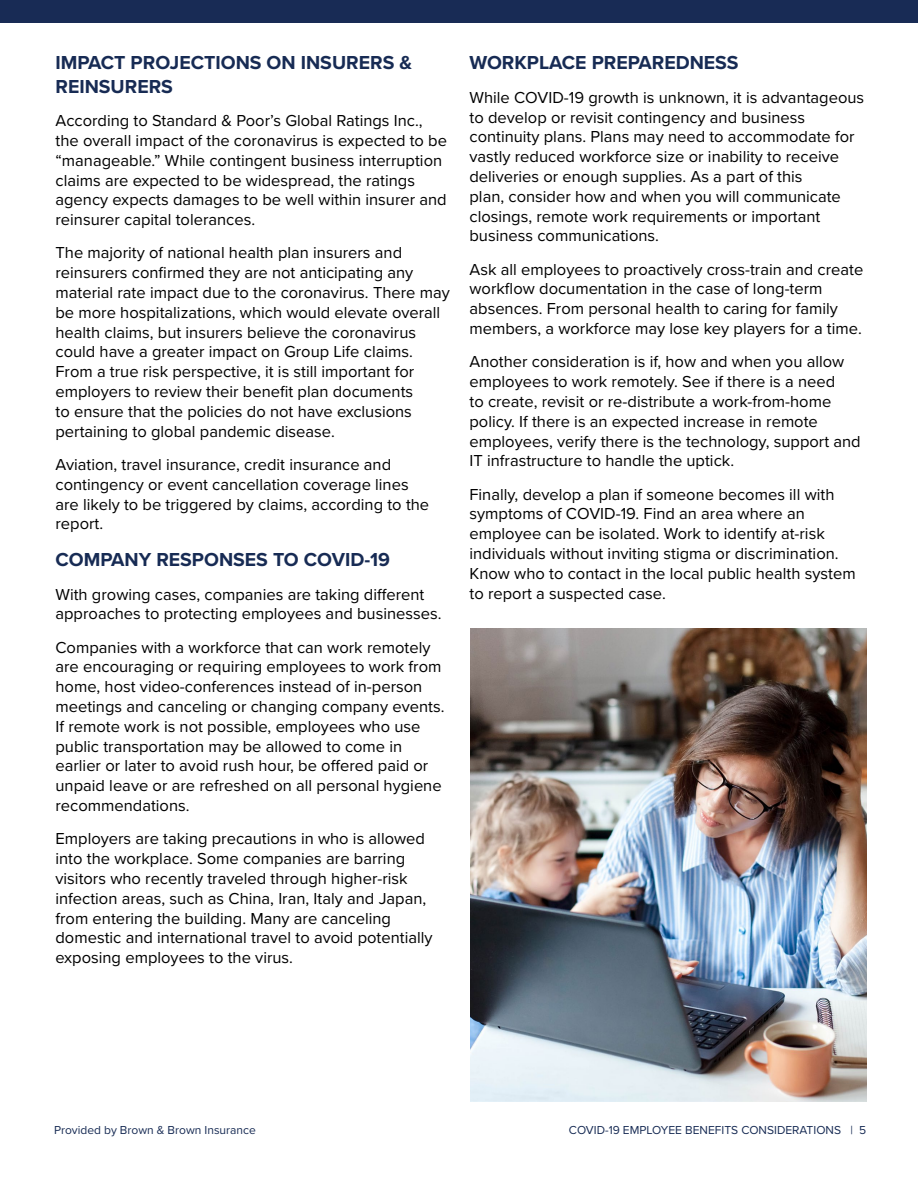
<style>
.page{position:relative;width:918px;height:1188px;background:#fff}
.page>*{position:absolute;margin:0;border:0;box-sizing:border-box;transform-origin:0 0}
.t1{font:700 19.5px/23.4px "Proxima Nova";color:#172b54}
.t2{font:16.5px/19.8px "Proxima Nova";color:#000}
.t3{font:12px "Proxima Nova";color:#172b54}
</style>
<div class="page">
<div style="left:0;top:0;width:918px;height:23px;background:#182b55"></div>
<img style="left:470px;top:629px;width:396px;height:472px">
<p class="t1" style="left:56px;top:51px;width:358px">IMPACT PROJECTIONS ON INSURERS &amp;<br>REINSURERS</p>
<p class="t2" style="left:56px;top:110px;width:393px">According to Standard &amp; Poor’s Global Ratings Inc., the overall impact of the coronavirus is expected to be “manageable.” While contingent business interruption claims are expected to be widespread, the ratings agency expects damages to be well within insurer and reinsurer capital tolerances.</p>
<p class="t2" style="left:56px;top:242px;width:396px">The majority of national health plan insurers and reinsurers confirmed they are not anticipating any material rate impact due to the coronavirus. There may be more hospitalizations, which would elevate overall health claims, but insurers believe the coronavirus could have a greater impact on Group Life claims.<br>From a true risk perspective, it is still important for employers to review their benefit plan documents<br>to ensure that the policies do not have exclusions pertaining to global pandemic disease.</p>
<p class="t2" style="left:56px;top:454px;width:375px">Aviation, travel insurance, credit insurance and contingency or event cancellation coverage lines are likely to be triggered by claims, according to the report.</p>
<p class="t1" style="left:56px;top:548px;width:336px">COMPANY RESPONSES TO COVID-19</p>
<p class="t2" style="left:56px;top:583px;width:388px">With growing cases, companies are taking different approaches to protecting employees and businesses.</p>
<p class="t2" style="left:56px;top:636px;width:390px">Companies with a workforce that can work remotely are encouraging or requiring employees to work from home, host video-conferences instead of in-person meetings and canceling or changing company events.<br>If remote work is not possible, employees who use public transportation may be allowed to come in earlier or later to avoid rush hour, be offered paid or unpaid leave or are refreshed on all personal hygiene recommendations.</p>
<p class="t2" style="left:56px;top:828px;width:379px">Employers are taking precautions in who is allowed into the workplace. Some companies are barring visitors who recently traveled through higher-risk infection areas, such as China, Iran, Italy and Japan, from entering the building. Many are canceling domestic and international travel to avoid potentially exposing employees to the virus.</p>
<p class="t1" style="left:470px;top:51px;width:271px">WORKPLACE PREPAREDNESS</p>
<p class="t2" style="left:470px;top:87px;width:396px">While COVID-19 growth is unknown, it is advantageous to develop or revisit contingency and business continuity plans. Plans may need to accommodate for vastly reduced workforce size or inability to receive deliveries or enough supplies. As a part of this<br>plan, consider how and when you will communicate closings, remote work requirements or important business communications.</p>
<p class="t2" style="left:470px;top:258px;width:395px">Ask all employees to proactively cross-train and create workflow documentation in the case of long-term absences. From personal health to caring for family members, a workforce may lose key players for a time.</p>
<p class="t2" style="left:470px;top:351px;width:393px">Another consideration is if, how and when you allow employees to work remotely. See if there is a need<br>to create, revisit or re-distribute a work-from-home policy. If there is an expected increase in remote employees, verify there is the technology, support and IT infrastructure to handle the uptick.</p>
<p class="t2" style="left:470px;top:483px;width:388px">Finally, develop a plan if someone becomes ill with symptoms of COVID-19. Find an area where an employee can be isolated. Work to identify at-risk individuals without inviting stigma or discrimination.<br>Know who to contact in the local public health system to report a suspected case.</p>
<p class="t3" style="left:54px;top:1121px;width:203px">Provided by Brown &amp; Brown Insurance</p>
<p class="t3" style="left:569px;top:1121px;width:299px">COVID-19 EMPLOYEE BENEFITS CONSIDERATIONS | 5</p>
</div>
